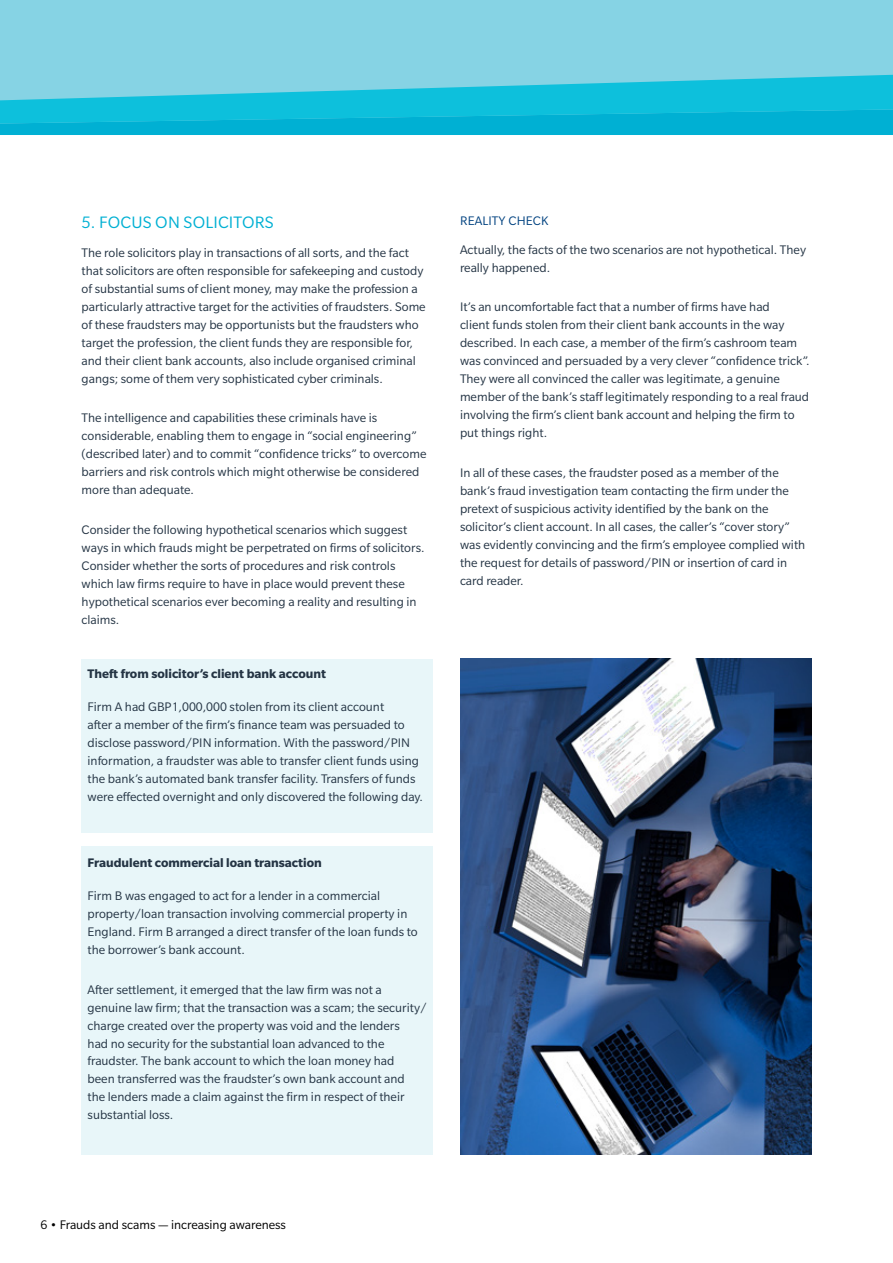
<style>
.page{position:relative;width:893px;height:1263px;background:#fff}
.page>*{position:absolute;margin:0;border:0;box-sizing:border-box;transform-origin:0 0}
.t1{font:18px "Slate Pro";letter-spacing:.01em;color:#00b0d3}
.t2{font:13.5px/18px "Slate Pro";color:#243444}
.t3{font:700 13.5px "Slate Pro";color:#243444}
.t4{font:13.5px "Slate Pro";color:#000}
.t5{font:13.5px "Slate Pro";letter-spacing:.01em;color:#004280}
</style>
<div class="page">
<div style="left:0;top:0;width:893px;height:135px;background:#86d3e4"></div>
<svg style="left:0;top:75px;width:893px;height:60px"></svg>
<div style="left:81px;top:659px;width:352px;height:174px;background:#e8f6f9"></div>
<div style="left:81px;top:846px;width:352px;height:309px;background:#e8f6f9"></div>
<img style="left:460px;top:659px;width:352px;height:495px">
<h1 class="t1" style="left:82px;top:213px;width:194px">5. FOCUS ON SOLICITORS</h1>
<p class="t2" style="left:82px;top:243px;width:346px">The role solicitors play in transactions of all sorts, and the fact that solicitors are often responsible for safekeeping and custody of substantial sums of client money, may make the profession a particularly attractive target for the activities of fraudsters. Some of these fraudsters may be opportunists but the fraudsters who target the profession, the client funds they are responsible for, and their client bank accounts, also include organised criminal gangs; some of them very sophisticated cyber criminals.</p>
<p class="t2" style="left:82px;top:409px;width:346px">The intelligence and capabilities these criminals have is considerable, enabling them to engage in “social engineering” (described later) and to commit “confidence tricks” to overcome barriers and risk controls which might otherwise be considered more than adequate.</p>
<p class="t2" style="left:82px;top:520px;width:344px">Consider the following hypothetical scenarios which suggest ways in which frauds might be perpetrated on firms of solicitors.<br>Consider whether the sorts of procedures and risk controls which law firms require to have in place would prevent these hypothetical scenarios ever becoming a reality and resulting in claims.</p>
<p class="t3" style="left:88px;top:666px;width:240px">Theft from solicitor’s client bank account</p>
<p class="t2" style="left:88px;top:697px;width:337px">Firm A had GBP1,000,000 stolen from its client account<br>after a member of the firm’s finance team was persuaded to disclose password/PIN information. With the password/PIN information, a fraudster was able to transfer client funds using the bank’s automated bank transfer facility. Transfers of funds were effected overnight and only discovered the following day.</p>
<p class="t3" style="left:88px;top:855px;width:236px">Fraudulent commercial loan transaction</p>
<p class="t2" style="left:88px;top:886px;width:332px">Firm B was engaged to act for a lender in a commercial property/loan transaction involving commercial property in England. Firm B arranged a direct transfer of the loan funds to the borrower’s bank account.</p>
<p class="t2" style="left:88px;top:980px;width:341px">After settlement, it emerged that the law firm was not a genuine law firm; that the transaction was a scam; the security/ charge created over the property was void and the lenders<br>had no security for the substantial loan advanced to the fraudster. The bank account to which the loan money had<br>been transferred was the fraudster’s own bank account and<br>the lenders made a claim against the firm in respect of their substantial loss.</p>
<p class="t5" style="left:460px;top:213px;width:90px">REALITY CHECK</p>
<p class="t2" style="left:460px;top:240px;width:348px">Actually, the facts of the two scenarios are not hypothetical. They really happened.</p>
<p class="t2" style="left:460px;top:298px;width:351px">It’s an uncomfortable fact that a number of firms have had<br>client funds stolen from their client bank accounts in the way described. In each case, a member of the firm’s cashroom team was convinced and persuaded by a very clever “confidence trick”.<br>They were all convinced the caller was legitimate, a genuine member of the bank’s staff legitimately responding to a real fraud involving the firm’s client bank account and helping the firm to put things right.</p>
<p class="t2" style="left:460px;top:463px;width:347px">In all of these cases, the fraudster posed as a member of the bank’s fraud investigation team contacting the firm under the pretext of suspicious activity identified by the bank on the solicitor’s client account. In all cases, the caller’s “cover story” was evidently convincing and the firm’s employee complied with the request for details of password/PIN or insertion of card in card reader.</p>
<p class="t4" style="left:41px;top:1218px;width:247px">6 • Frauds and scams — increasing awareness</p>
</div>
